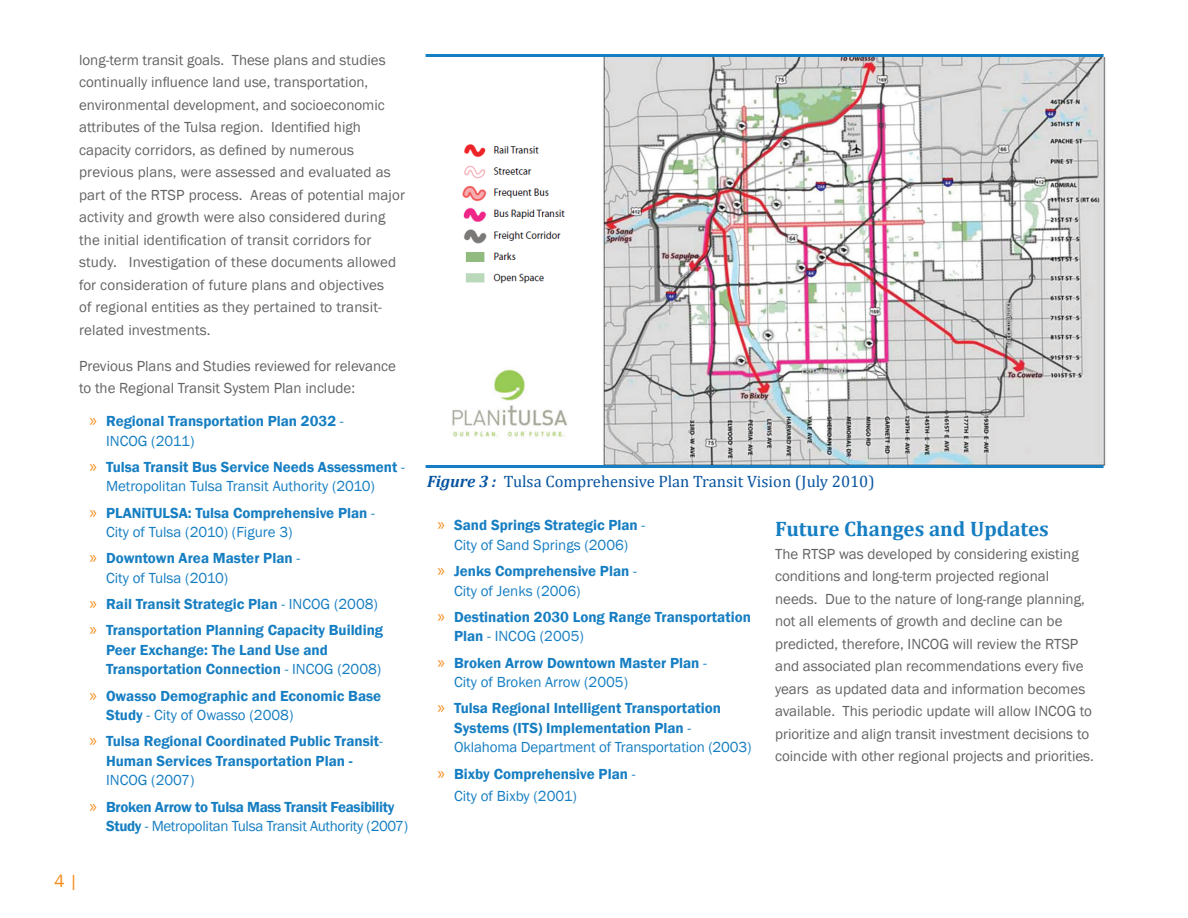
<style>
.page{position:relative;width:1188px;height:918px;background:#fff}
.page>*{position:absolute;margin:0;border:0;box-sizing:border-box;transform-origin:0 0}
.t1{font:700 21px "Cambria";color:#167ec2}
.t2{font:18px "Franklin Gothic";color:#f68f20}
.t3{font:16.5px "Cambria";color:#0754a0}
.t4{font:15px/22.5px "Franklin Gothic";color:#636366}
.t5{font:600 15px/26.2px "Franklin Gothic";color:#167ec2}
.t6{font:15px/26.2px "Franklin Gothic";letter-spacing:-.01em;color:#167ec2;text-align:right}
.t7{font:600 15px/26.2px "Franklin Gothic";letter-spacing:-.02em;color:#167ec2}
.s1{font-family:"Myriad Pro";font-weight:400;font-size:18px;color:#f68f20}
.s2{font-weight:400}
.s3{font-family:"Myriad Pro";font-size:18px;color:#f68f20}
.s4{font-weight:600}
.s5{font-weight:700;font-style:italic}
</style>
<div class="page">
<img style="left:452px;top:57px;width:654px;height:409px">
<hr style="left:426px;top:54px;width:678px;height:3px;background:#167ec2">
<hr style="left:426px;top:465px;width:678px;height:3px;background:#167ec2">
<img style="left:452px;top:132px;width:130px;height:167px">
<p class="t4" style="left:79px;top:49px;width:327px">long-term transit goals. These plans and studies continually influence land use, transportation, environmental development, and socioeconomic attributes of the Tulsa region. Identified high capacity corridors, as defined by numerous previous plans, were assessed and evaluated as part of the RTS P process. Areas of potential major activity and growth were also considered during the initial identification of transit corridors for study. Investigation of these documents allowed for consideration of future plans and objectives<br>of regional entities as they pertained to transit&shy;related investments.</p>
<p class="t4" style="left:79px;top:355px;width:318px">Previous Plans and Studies reviewed for relevance to the Regional Transit System Plan include:</p>
<p class="t5" style="left:106px;top:411px;width:239px;line-height:19.5px;text-indent:-17px"><span class="s1">»</span> Regional Transportation Plan 2032 <span class="s2">-<br>INCO</span></p>
<p class="t5" style="left:90px;top:428px;width:317px;text-indent:48px"><span class="s2">G (2011)<br></span><span class="s1">»</span> Tulsa Transit Bus Service Needs Assessment <span class="s2">-</span></p>
<p class="t6" style="left:90px;top:473px;width:287px">Metropolitan Tulsa Transit Authority (2010)<br><span class="s3">»</span> <span class="s4">PLANiTULSA: Tulsa Comprehensive Plan</span> -</p>
<p class="t6" style="left:90px;top:519px;width:212px;text-align:center">City of Tulsa (2010) (Figure 3)<br><span class="s3">»</span> <span class="s4">Downtown Area Master Plan</span> -</p>
<p class="t5" style="left:90px;top:565px;width:213px;text-indent:17px"><span class="s2">City of Tulsa (2010)<br></span><span class="s1">»</span> Rail Transit Strategic Plan <span class="s2">- INCO</span></p>
<p class="t5" style="left:90px;top:591px;width:295px;text-indent:231px"><span class="s2">G (2008) </span><span class="s1">»</span> Transportation Planning Capacity Building</p>
<p class="t5" style="left:106px;top:640px;width:223px;line-height:19.5px">Peer Exchange: The Land Use and<br>Transportation Connection <span class="s2">- INCO</span></p>
<p class="t5" style="left:90px;top:656px;width:293px;text-align:right"><span class="s2">G (2008)<br></span><span class="s1">»</span> Owasso Demographic and Economic Base</p>
<p class="t5" style="left:90px;top:702px;width:295px;text-indent:17px">Study <span class="s2">- City of Owasso (2008)<br></span><span class="s1">»</span> Tulsa Regional Coordinated Public Transit<span class="s2">-</span></p>
<p class="t5" style="left:106px;top:748px;width:248px">Human Services Transportation Plan -</p>
<p class="t6" style="left:106px;top:767px;width:14px">INCO</p>
<p class="t7" style="left:90px;top:767px;width:307px;text-indent:48px"><span class="s2">G (2007)<br></span><span class="s1">»</span> Broken Arrow to Tulsa Mass Transit Feasibility</p>
<p class="t6" style="left:106px;top:813px;width:304px"><span class="s4">Study</span> - Metropolitan Tulsa Transit Authority (2007)</p>
<p class="t2" style="left:54px;top:870px;width:26px">4 |</p>
<p class="t3" style="left:427px;top:472px;width:449px"><span class="s5">Figure 3 :</span> Tulsa Comprehensive Plan Transit Vision (July 2010)</p>
<p class="t5" style="left:438px;top:516px;width:209px;line-height:19.5px;text-align:center"><span class="s1">»</span> Sand Springs Strategic Plan <span class="s2">-<br>City of Sand Springs (2006)</span></p>
<p class="t5" style="left:454px;top:561px;width:184px;line-height:19.5px;text-indent:-17px"><span class="s1">»</span> Jenks Comprehensive Plan <span class="s2">-<br>City of Jenks (2006)</span></p>
<p class="t5" style="left:454px;top:607px;width:298px;line-height:19.5px;text-indent:-17px"><span class="s1">»</span> Destination 2030 Long Range Transportation<br>Plan <span class="s2">- INCO</span></p>
<p class="t5" style="left:438px;top:623px;width:271px;text-indent:89px"><span class="s2">G (2005)<br></span><span class="s1">»</span> Broken Arrow Downtown Master Plan <span class="s2">-</span></p>
<p class="t5" style="left:438px;top:669px;width:285px;text-indent:17px"><span class="s2">City of Broken Arrow (2005)<br></span><span class="s1">»</span> Tulsa Regional Intelligent Transportation</p>
<p class="t6" style="left:454px;top:718px;width:299px;line-height:19.5px;text-align:left"><span class="s4">Systems (ITS) Implementation Plan</span> -<br>Oklahoma Department of Transportation (2003)</p>
<p class="t5" style="left:454px;top:762px;width:183px;line-height:22.5px;text-indent:-17px"><span class="s1">»</span> Bixby Comprehensive Plan <span class="s2">-<br>City of Bixby (2001)</span></p>
<h1 class="t1" style="left:775px;top:514px;width:275px">Future Changes and Updates</h1>
<p class="t4" style="left:775px;top:543px;width:311px">The RTS P was developed by considering existing conditions and long-term projected regional needs. Due to the nature of long-range planning, not all elements of growth and decline can be predicted, therefore, INCO</p>
<p class="t4" style="left:775px;top:633px;width:312px;text-indent:164px">G will review the RTS P and associated plan recommendations every five years as updated data and information becomes available. This periodic update will allow INCO</p>
<p class="t4" style="left:775px;top:700px;width:320px;text-indent:291px">G to prioritize and align transit investment decisions to coincide with other regional projects and priorities.</p>
</div>
